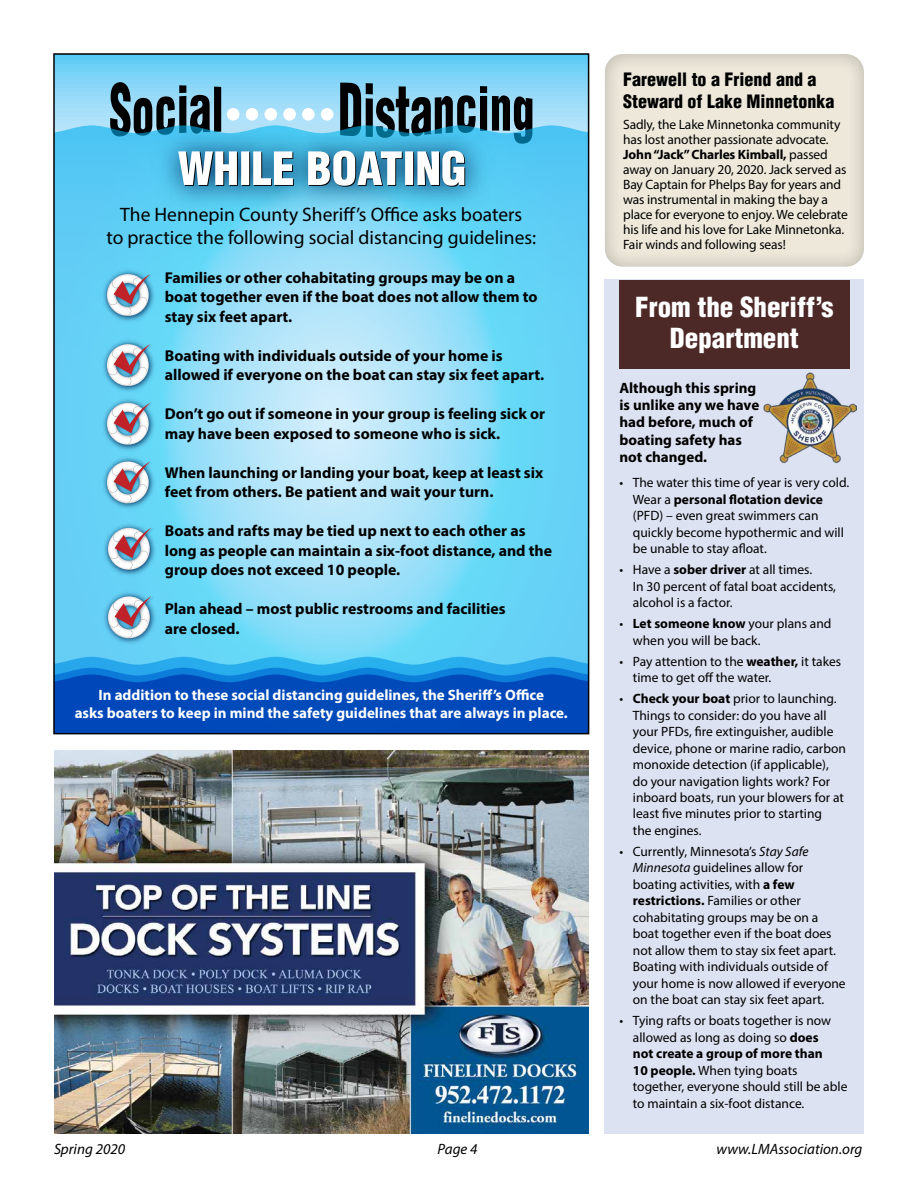
<style>
.page{position:relative;width:918px;height:1188px;background:#fff}
.page>*{position:absolute;margin:0;border:0;box-sizing:border-box;transform-origin:0 0}
.t1{font:900 condensed 27px/31.5px "Helvetica";color:#fff;text-align:center}
.t2{font:19.5px/22.5px "Myriad Pro";color:#000;text-align:center}
.t3{font:900 condensed 18px/22.5px "Helvetica";color:#000}
.t4{font:700 15.75px/19.5px "Myriad Pro";color:#000}
.t5{font:700 15px/18px "Myriad Pro";color:#fff;text-align:center}
.t6{font:700 15px/17.2px "Myriad Pro";color:#000}
.t7{font:italic 15px "Myriad Pro";color:#000}
.t8{font:13.5px/16.5px "Myriad Pro";color:#000}
.s1{font-weight:700}
.s2{font-style:italic}
</style>
<div class="page">
<svg style="left:56px;top:56px;width:530px;height:69px;background:#7fd4f6"></svg>
<svg style="left:340px;top:83px;width:192px;height:42px;background:#527687"></svg>
<div style="left:321px;top:108px;width:12px;height:13px;background:#fff;border-radius:50%"></div>
<div style="left:302px;top:108px;width:13px;height:13px;background:#fff;border-radius:50%"></div>
<div style="left:283px;top:108px;width:13px;height:13px;background:#fff;border-radius:50%"></div>
<div style="left:264px;top:108px;width:13px;height:13px;background:#fff;border-radius:50%"></div>
<div style="left:246px;top:108px;width:12px;height:13px;background:#fff;border-radius:50%"></div>
<div style="left:227px;top:108px;width:13px;height:13px;background:#fff;border-radius:50%"></div>
<svg style="left:110px;top:82px;width:111px;height:43px;background:#537989"></svg>
<svg style="left:56px;top:125px;width:530px;height:532px;background:#83d9f7"></svg>
<svg style="left:56px;top:657px;width:530px;height:74px;background:#0b62c7"></svg>
<img style="left:144px;top:117px;width:356px;height:105px">
<svg style="left:178px;top:151px;width:287px;height:36px"></svg>
<div style="left:605px;top:280px;width:259px;height:854px;background:#dde2f2"></div>
<div style="left:619px;top:280px;width:230px;height:88px;background:#4c2927"></div>
<div style="left:604px;top:52px;width:262px;height:216px;background:#000;opacity:.25"></div>
<img style="left:763px;top:372px;width:94px;height:92px">
<img style="left:54px;top:751px;width:534px;height:383px">
<img style="left:99px;top:337px;width:58px;height:175px">
<img style="left:112px;top:342px;width:42px;height:36px">
<svg style="left:107px;top:344px;width:43px;height:42px"></svg>
<img style="left:99px;top:267px;width:58px;height:57px">
<img style="left:112px;top:272px;width:42px;height:36px">
<svg style="left:107px;top:274px;width:43px;height:42px"></svg>
<img style="left:112px;top:401px;width:42px;height:36px">
<svg style="left:107px;top:403px;width:43px;height:42px"></svg>
<img style="left:112px;top:459px;width:42px;height:36px">
<svg style="left:107px;top:461px;width:43px;height:43px"></svg>
<img style="left:101px;top:520px;width:57px;height:58px">
<img style="left:113px;top:526px;width:42px;height:36px">
<svg style="left:108px;top:528px;width:43px;height:42px"></svg>
<img style="left:101px;top:589px;width:57px;height:58px">
<img style="left:113px;top:594px;width:42px;height:36px">
<svg style="left:108px;top:596px;width:43px;height:42px"></svg>
<h2 class="t2" style="left:106px;top:203px;width:431px">The Hennepin County Sheriff’s Office asks boaters<br>to practice the following social distancing guidelines:</h2>
<p class="t4" style="left:165px;top:267px;width:374px">Families or other cohabitating groups may be on a boat together even if the boat does not allow them to stay six feet apart.</p>
<p class="t4" style="left:165px;top:345px;width:381px">Boating with individuals outside of your home is allowed if everyone on the boat can stay six feet apart.</p>
<p class="t4" style="left:165px;top:404px;width:382px">Don’t go out if someone in your group is feeling sick or may have been exposed to someone who is sick.</p>
<p class="t4" style="left:165px;top:462px;width:380px">When launching or landing your boat, keep at least six feet from others. Be patient and wait your turn.</p>
<p class="t4" style="left:165px;top:521px;width:389px">Boats and rafts may be tied up next to each other as long as people can maintain a six-foot distance, and the group does not exceed 10 people.</p>
<p class="t4" style="left:165px;top:599px;width:342px">Plan ahead – most public restrooms and facilities are closed.</p>
<p class="t5" style="left:75px;top:686px;width:495px">In addition to these social distancing guidelines, the Sheriff’s Office<br>asks boaters to keep in mind the safety guidelines that are always in place.</p>
<h3 class="t3" style="left:623px;top:68px;width:213px">Farewell to a Friend and a<br>Steward of Lake Minnetonka</h3>
<p class="t8" style="left:623px;top:116px;width:226px;line-height:15px">Sadly, the Lake Minnetonka community has lost another passionate advocate.<br><span class="s1">John “Jack” Charles Kimball,</span> passed away on January 20, 2020. Jack served as Bay Captain for Phelps Bay for years and was instrumental in making the bay a place for everyone to enjoy. We celebrate his life and his love for Lake Minnetonka.<br>Fair winds and following seas!</p>
<h1 class="t1" style="left:635px;top:291px;width:200px">From the Sheriff’s<br>Department</h1>
<p class="t6" style="left:619px;top:379px;width:141px">Although this spring is unlike any we have had before, much of boating safety has not changed.</p>
<p class="t8" style="left:633px;top:474px;width:218px;text-indent:-14px">• The water this time of year is very cold.<br>Wear a <span class="s1">personal flotation device </span>(PFD) – even great swimmers can quickly become hypothermic and will be unable to stay afloat.</p>
<p class="t8" style="left:633px;top:561px;width:205px;text-indent:-14px">• Have a <span class="s1">sober driver</span> at all times.<br>In 30 percent of fatal boat accidents, alcohol is a factor.</p>
<p class="t8" style="left:633px;top:615px;width:200px;text-indent:-14px">• <span class="s1">Let someone know</span> your plans and when you will be back.</p>
<p class="t8" style="left:633px;top:653px;width:210px;text-indent:-14px">• Pay attention to the <span class="s1">weather,</span> it takes time to get off the water.</p>
<p class="t8" style="left:633px;top:690px;width:215px;text-indent:-14px">• <span class="s1">Check your boat</span> prior to launching.<br>Things to consider: do you have all your PFDs, fire extinguisher, audible device, phone or marine radio, carbon monoxide detection (if applicable), do your navigation lights work? For inboard boats, run your blowers for at least five minutes prior to starting<br>the engines.</p>
<p class="t8" style="left:633px;top:843px;width:214px;text-indent:-14px">• Currently, Minnesota’s <span class="s2">Stay Safe Minnesota</span> guidelines allow for boating activities, with <span class="s1">a few restrictions.</span> Families or other cohabitating groups may be on a boat together even if the boat does not allow them to stay six feet apart.<br>Boating with individuals outside of your home is now allowed if everyone on the boat can stay six feet apart.</p>
<p class="t8" style="left:633px;top:1012px;width:216px;text-indent:-14px">• Tying rafts or boats together is now allowed as long as doing so <span class="s1">does<br>not create a group of more than<br>10 people.</span> When tying boats together, everyone should still be able to maintain a six-foot distance.</p>
<p class="t7" style="left:54px;top:1140px;width:73px">Spring 2020</p>
<p class="t7" style="left:438px;top:1140px;width:41px">Page 4</p>
<p class="t7" style="left:717px;top:1140px;width:147px">www.LMAssociation.org</p>
</div>
